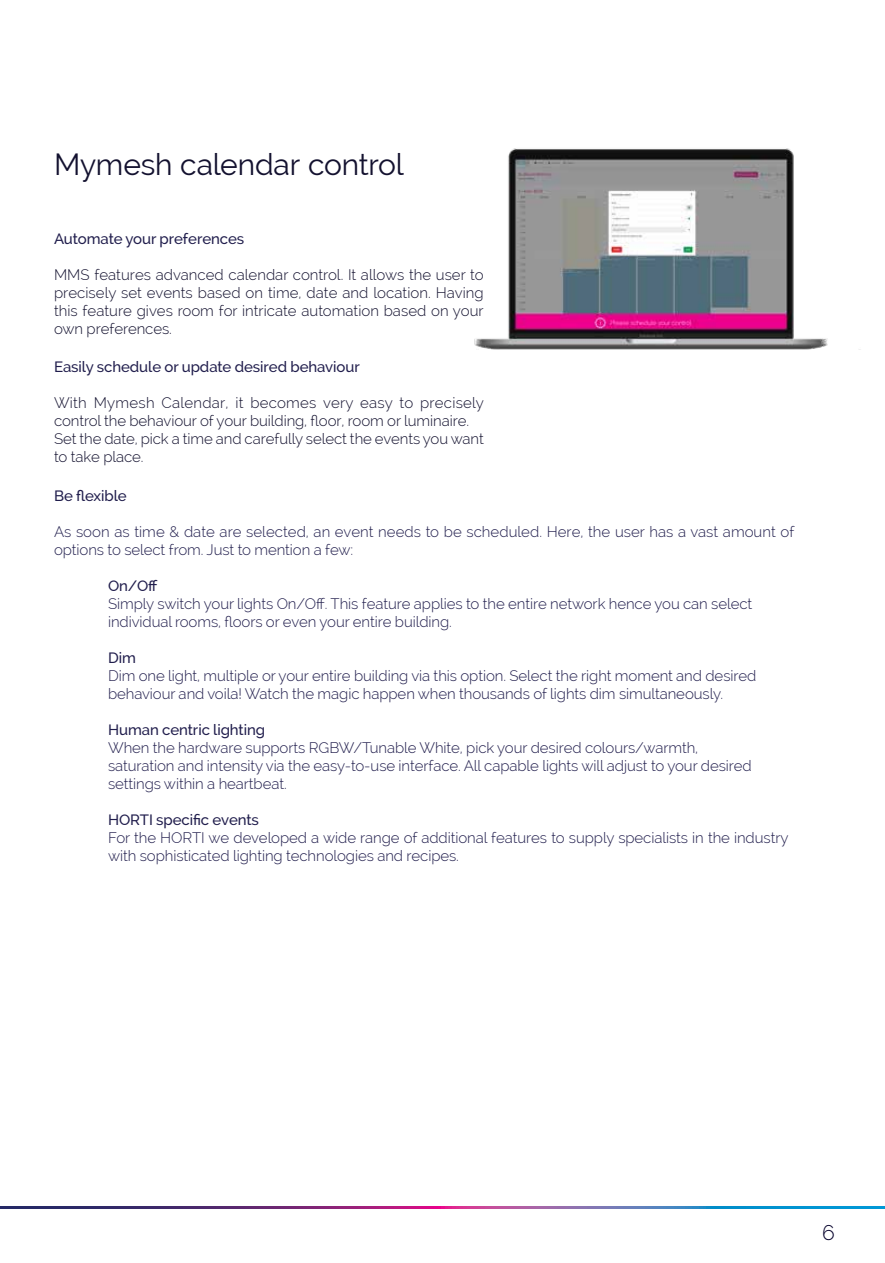
<style>
.page{position:relative;width:885px;height:1263px;background:#fff}
.page>*{position:absolute;margin:0;border:0;box-sizing:border-box;transform-origin:0 0}
.t1{font:30px "Raleway";letter-spacing:-.005em;color:#13112f}
.t2{font:300 21px "Raleway";color:#06022c}
.t3{font:300 15px/18px "Raleway";letter-spacing:-.005em;color:#211e4d}
.t4{font:300 15px/18px "Raleway";letter-spacing:-.005em;color:#13112f;text-align:justify}
.t5{font:500 15px "Raleway";letter-spacing:-.005em;color:#211e4d}
</style>
<div class="page">
<img style="left:474px;top:148px;width:387px;height:202px">
<svg style="left:0;top:1206px;width:884px;height:3px;background:#5b4f96"></svg>
<h1 class="t1" style="left:54px;top:147px;width:351px">Mymesh calendar control</h1>
<p class="t5" style="left:54px;top:230px;width:192px">Automate your preferences</p>
<p class="t4" style="left:54px;top:266px;width:431px">MMS features advanced calendar control. It allows the user to precisely set events based on time, date and location. Having this feature gives room for intricate automation based on your own preferences.</p>
<p class="t5" style="left:54px;top:358px;width:307px">Easily schedule or update desired behaviour</p>
<p class="t4" style="left:54px;top:393px;width:431px;text-align:left">With Mymesh Calendar, it becomes very easy to precisely control the behaviour of your building, floor, room or luminaire.<br>Set the date, pick a time and carefully select the events you want to take place.</p>
<p class="t5" style="left:54px;top:487px;width:74px">Be flexible</p>
<p class="t3" style="left:54px;top:523px;width:741px">As soon as time &amp; date are selected, an event needs to be scheduled. Here, the user has a vast amount of options to select from. Just to mention a few:</p>
<p class="t5" style="left:108px;top:577px;width:51px">On/Off</p>
<p class="t3" style="left:108px;top:595px;width:645px">Simply switch your lights On/Off. This feature applies to the entire network hence you can select individual rooms, floors or even your entire building.</p>
<p class="t5" style="left:108px;top:649px;width:29px">Dim</p>
<p class="t3" style="left:108px;top:667px;width:649px">Dim one light, multiple or your entire building via this option. Select the right moment and desired behaviour and voila! Watch the magic happen when thousands of lights dim simultaneously.</p>
<p class="t5" style="left:108px;top:721px;width:158px">Human centric lighting</p>
<p class="t3" style="left:108px;top:739px;width:645px">When the hardware supports RGBW/Tunable White, pick your desired colours/warmth, saturation and intensity via the easy-to-use interface. All capable lights will adjust to your desired settings within a heartbeat.</p>
<p class="t5" style="left:108px;top:811px;width:152px">HORTI specific events</p>
<p class="t3" style="left:108px;top:829px;width:682px">For the HORTI we developed a wide range of additional features to supply specialists in the industry with sophisticated lighting technologies and recipes.</p>
<h2 class="t2" style="left:822px;top:1220px;width:14px">6</h2>
</div>
